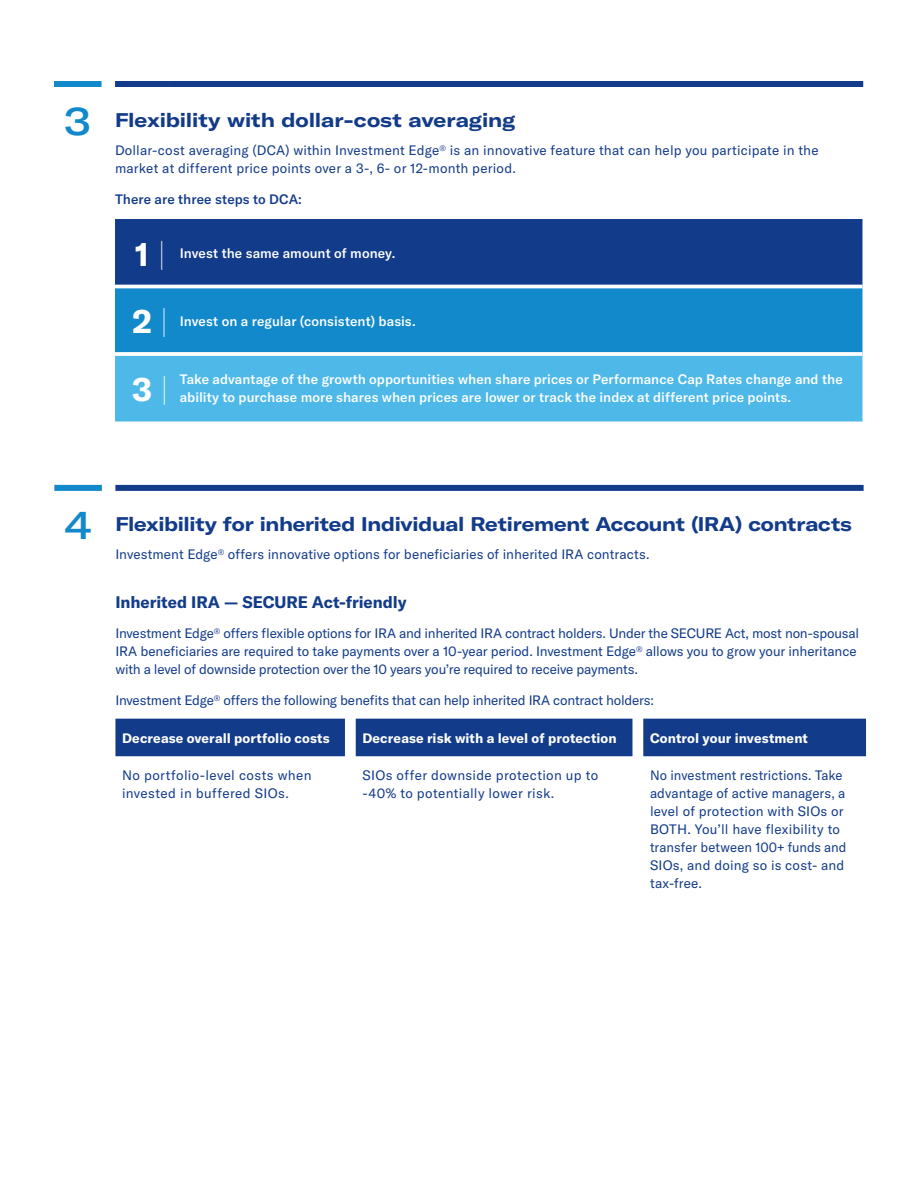
<style>
.page{position:relative;width:918px;height:1188px;background:#fff}
.page>*{position:absolute;margin:0;border:0;box-sizing:border-box;transform-origin:0 0}
.D_Head{font:500 expanded 39px "GT America";color:#1289cb}
.Body_Copy{font:700 33px "GT America";color:#fff}
.E_Head{font:700 expanded 19.5px "GT America";letter-spacing:-.01em;color:#123b8a}
.Body_Copy-2{font:700 16.5px "GT America";letter-spacing:-.005em;color:#123b8a}
.Body_Copy-3{font:13.5px/18px "GT America";color:#123b8a}
.Body_Copy-4{font:500 13.5px/18px "GT America";letter-spacing:.005em;color:#fff}
.Body_Copy-5{font:700 13.5px "GT America";letter-spacing:.005em;color:#fff}
.Body_Copy-6{font:13.5px/18px "GT America";letter-spacing:.02em;color:#123b8a}
.Body_Copy-7{font:13.5px/18px "GT America";letter-spacing:.025em;color:#123b8a}
.Body_Copy-8{font:500 13.5px "GT America";letter-spacing:.005em;color:#123b8a}
</style>
<div class="page">
<div style="left:115px;top:719px;width:751px;height:37px;background:#123b8a"></div>
<div style="left:115px;top:219px;width:747px;height:66px;background:#123b8a"></div>
<div style="left:115px;top:288px;width:747px;height:64px;background:#1289cb"></div>
<div style="left:115px;top:356px;width:747px;height:66px;background:#4eb9e9"></div>
<div style="left:54px;top:81px;width:48px;height:6px;background:#1289cb"></div>
<div style="left:115px;top:81px;width:54px;height:6px;background:#123b8a"></div>
<div style="left:169px;top:81px;width:694px;height:6px;background:#123b8a"></div>
<svg style="left:115px;top:352px;width:54px;height:4px"></svg>
<svg style="left:169px;top:352px;width:694px;height:4px;fill:#e9f6fc"></svg>
<div style="left:54px;top:485px;width:48px;height:6px;background:#1289cb"></div>
<div style="left:115px;top:485px;width:749px;height:6px;background:#123b8a"></div>
<p class="D_Head" style="left:64px;top:97px;width:28px">3</p>
<p class="E_Head" style="left:115px;top:108px;width:402px">Flexibility with dollar-cost averaging</p>
<p class="Body_Copy-3" style="left:115px;top:142px;width:705px">Dollar-cost averaging (DCA) within Investment Edge<sup>®</sup> is an innovative feature that can help you participate in the market at different price points over a 3-, 6- or 12-month period.</p>
<p class="Body_Copy-8" style="left:115px;top:191px;width:188px">There are three steps to DCA:</p>
<p class="Body_Copy" style="left:135px;top:233px;width:29px">1 |</p>
<p class="Body_Copy-4" style="left:180px;top:244px;width:217px">Invest the same amount of money.</p>
<p class="Body_Copy" style="left:132px;top:301px;width:34px">2 |</p>
<p class="Body_Copy-4" style="left:180px;top:312px;width:237px">Invest on a regular (consistent) basis.</p>
<p class="Body_Copy" style="left:132px;top:368px;width:35px">3 |</p>
<p class="Body_Copy-4" style="left:180px;top:370px;width:664px">Take advantage of the growth opportunities when share prices or Performance Cap Rates change and the ability to purchase more shares when prices are lower or track the index at different price points.</p>
<p class="D_Head" style="left:64px;top:501px;width:29px">4</p>
<p class="E_Head" style="left:115px;top:512px;width:738px">Flexibility for inherited Individual Retirement Account (IRA) contracts</p>
<p class="Body_Copy-3" style="left:115px;top:545px;width:536px">Investment Edge<sup>®</sup> offers innovative options for beneficiaries of inherited IRA contracts.</p>
<p class="Body_Copy-2" style="left:115px;top:591px;width:293px">Inherited IRA — SECURE Act-friendly</p>
<p class="Body_Copy-3" style="left:115px;top:625px;width:745px">Investment Edge<sup>®</sup> offers flexible options for IRA and inherited IRA contract holders. Under the SECURE Act, most non-spousal<br>IRA beneficiaries are required to take payments over a 10-year period. Investment Edge<sup>®</sup> allows you to grow your inheritance with a level of downside protection over the 10 years you’re required to receive payments.</p>
<p class="Body_Copy-3" style="left:115px;top:691px;width:540px">Investment Edge<sup>®</sup> offers the following benefits that can help inherited IRA contract holders:</p>
<p class="Body_Copy-5" style="left:122px;top:730px;width:209px">Decrease overall portfolio costs</p>
<p class="Body_Copy-5" style="left:362px;top:730px;width:256px">Decrease risk with a level of protection</p>
<p class="Body_Copy-5" style="left:650px;top:730px;width:159px">Control your investment</p>
<p class="Body_Copy-7" style="left:122px;top:767px;width:191px">No portfolio-level costs when invested in buffered SIOs.</p>
<p class="Body_Copy-6" style="left:362px;top:767px;width:237px">SIOs offer downside protection up to -40% to potentially lower risk.</p>
<p class="Body_Copy-3" style="left:650px;top:767px;width:198px">No investment restrictions. Take advantage of active managers, a level of protection with SIOs or<br>BOTH. You’ll have flexibility to transfer between 100+ funds and<br>SIOs, and doing so is cost- and tax-free.</p>
</div>
